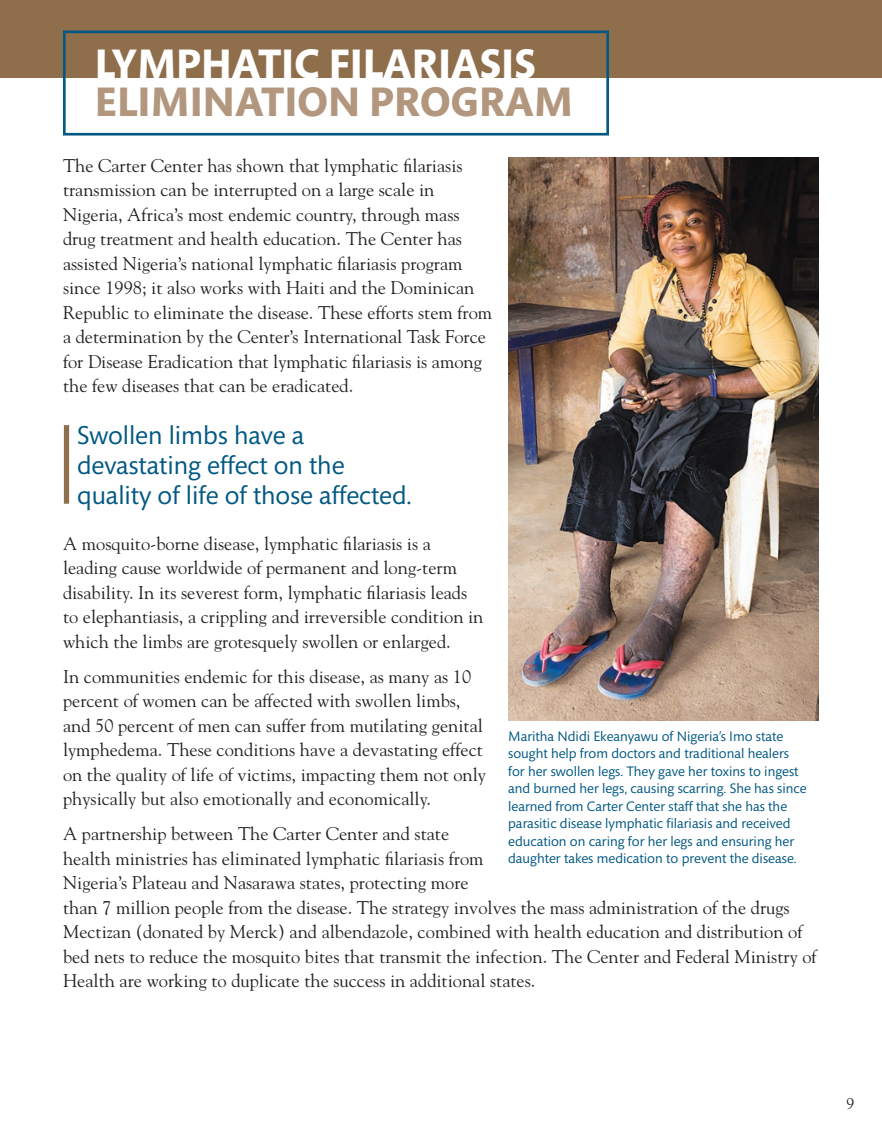
<style>
.page{position:relative;width:882px;height:1134px;background:#fff}
.page>*{position:absolute;margin:0;border:0;box-sizing:border-box;transform-origin:0 0}
.Head{font:700 42px/38.5px "Mundo Sans Std";color:#fff}
.PullQuote{font:26.25px/29.8px "Mundo Sans Std";color:#005883}
.Body{font:18.38px/24.5px "Goudy";color:#231f20}
.t1{font:15.75px "Goudy";color:#231f20}
.t2{font:14px/17.5px "Mundo Sans Std";color:#005883}
.s1{color:#b2977e}
</style>
<div class="page">
<div style="left:0;top:0;width:882px;height:78px;background:#8f6e4c"></div>
<img style="left:508px;top:158px;width:310px;height:562px">
<div style="left:63px;top:31px;width:546px;height:105px;border:3px solid #005883"></div>
<div style="left:64px;top:425px;width:5px;height:79px;background:#8f6e4c"></div>
<p class="Head" style="left:95px;top:45px;width:480px">LYMPHATIC FILARIASIS<br><span class="s1">ELIMINATION PROGRAM</span></p>
<p class="Body" style="left:63px;top:153px;width:431px">The Carter Center has shown that lymphatic filariasis transmission can be interrupted on a large scale in Nigeria, Africa’s most endemic country, through mass drug treatment and health education. The Center has assisted Nigeria’s national lymphatic filariasis program since 1998; it also works with Haiti and the Dominican Republic to eliminate the disease. These efforts stem from a determination by the Center’s International Task Force for Disease Eradication that lymphatic filariasis is among the few diseases that can be eradicated.</p>
<p class="PullQuote" style="left:77px;top:421px;width:337px">Swollen limbs have a devastating effect on the quality of life of those affected.</p>
<p class="Body" style="left:63px;top:531px;width:422px">A mosquito-borne disease, lymphatic filariasis is a leading cause worldwide of permanent and long-term disability. In its severest form, lymphatic filariasis leads to elephantiasis, a crippling and irreversible condition in which the limbs are grotesquely swollen or enlarged.</p>
<p class="Body" style="left:63px;top:664px;width:425px">In communities endemic for this disease, as many as 10 percent of women can be affected with swollen limbs, and 50 percent of men can suffer from mutilating genital lymphedema. These conditions have a devastating effect on the quality of life of victims, impacting them not only physically but also emotionally and economically.</p>
<p class="Body" style="left:63px;top:821px;width:755px">A partnership between The Carter Center and state<br>health ministries has eliminated lymphatic filariasis from<br>Nigeria’s Plateau and Nasarawa states, protecting more<br>than 7 million people from the disease. The strategy involves the mass administration of the drugs Mectizan (donated by Merck) and albendazole, combined with health education and distribution of bed nets to reduce the mosquito bites that transmit the infection. The Center and Federal Ministry of Health are working to duplicate the success in additional states.</p>
<p class="t2" style="left:508px;top:728px;width:300px">Maritha Ndidi Ekeanyawu of Nigeria’s Imo state sought help from doctors and traditional healers for her swollen legs. They gave her toxins to ingest and burned her legs, causing scarring. She has since learned from Carter Center staff that she has the parasitic disease lymphatic filariasis and received education on caring for her legs and ensuring her daughter takes medication to prevent the disease.</p>
<p class="t1" style="left:847px;top:1093px;width:9px">9</p>
</div>
